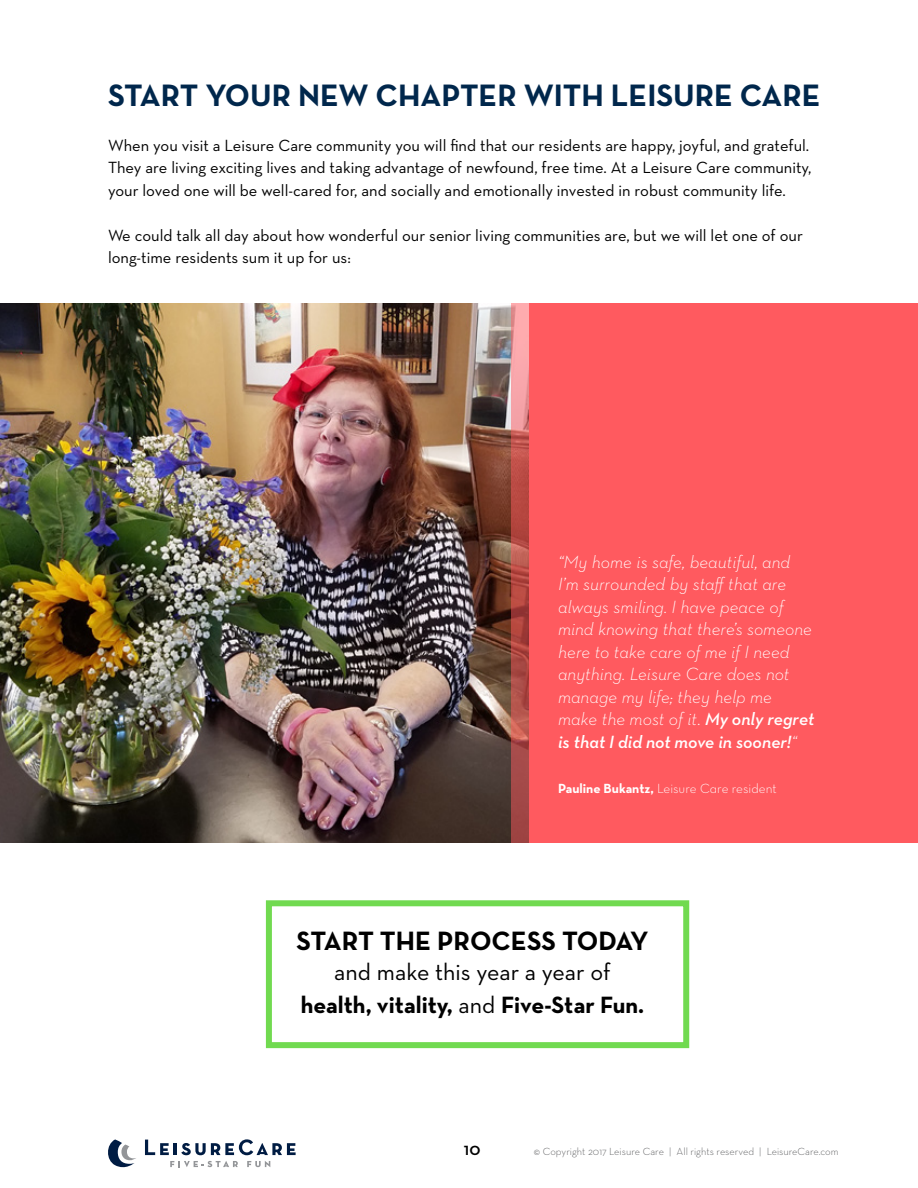
<style>
.page{position:relative;width:918px;height:1188px;background:#fff}
.page>*{position:absolute;margin:0;border:0;box-sizing:border-box;transform-origin:0 0}
.t1{font:700 31.5px "Neutraface Text";color:#00274c}
.t2{font:700 27px "Neutraface Text";color:#000}
.t3{font:700 24px/33px "Neutraface Text";color:#000;text-align:center}
.t4{font:italic 300 18px/22.5px "Neutraface Text";color:#fff}
.t5{font:18px "Neutraface Text Demi Italic Alt";color:#fff}
.t6{font:600 18px "Neutraface Text";color:#000}
.t7{font:16.5px/22.5px "Neutraface Text";color:#000}
.t8{font:13.5px "Neutraface Text Light Alt";color:#fff}
.t9{font:300 10.5px "Neutraface Text";color:#58595b}
.s1{font-family:"Neutraface Text Demi Italic Alt";font-weight:400;font-style:normal}
.s2{font-family:"Neutraface Text";font-weight:300;font-style:italic}
.s3{font-family:"Neutraface Text";font-weight:700}
.s4{font-weight:400}
</style>
<div class="page">
<svg style="left:108px;top:1139px;width:28px;height:28px"></svg>
<svg style="left:145px;top:1139px;width:151px;height:16px"></svg>
<svg style="left:170px;top:1161px;width:68px;height:6px"></svg>
<svg style="left:247px;top:1161px;width:23px;height:6px"></svg>
<div style="left:27px;top:303px;width:891px;height:540px;background:#ff5a5f"></div>
<img style="left:0;top:303px;width:511px;height:540px">
<svg style="left:511px;top:303px;width:18px;height:540px;background:#c0605c"></svg>
<div style="left:266px;top:900px;width:423px;height:148px;border:6px solid #71da50"></div>
<h1 class="t1" style="left:108px;top:75px;width:714px">START YOUR NEW CHAPTER WITH LEISURE CARE</h1>
<p class="t7" style="left:108px;top:133px;width:705px">When you visit a Leisure Care community you will find that our residents are happy, joyful, and grateful.<br>They are living exciting lives and taking advantage of newfound, free time. At a Leisure Care community, your loved one will be well-cared for, and socially and emotionally invested in robust community life.</p>
<p class="t7" style="left:108px;top:223px;width:696px">We could talk all day about how wonderful our senior living communities are, but we will let one of our long-time residents sum it up for us:</p>
<p class="t4" style="left:558px;top:550px;width:258px">“My home is safe, beautiful, and<br>I’m surrounded by staff that are always smiling. I have peace of mind knowing that there’s someone here to take care of me if I need anything. Leisure Care does not manage my life; they help me make the most of it. <span class="s1">My only regret</span></p>
<p class="t5" style="left:558px;top:730px;width:240px">is that I did not move in sooner!<span class="s2">“</span></p>
<p class="t8" style="left:558px;top:779px;width:220px"><span class="s3">Pauline Bukantz,</span> Leisure Care resident</p>
<h2 class="t2" style="left:296px;top:924px;width:354px">START THE PROCESS TODAY</h2>
<h3 class="t3" style="left:301px;top:956px;width:345px"><span class="s4">and make this year a year of </span>health, vitality, <span class="s4">and</span> Five-Star Fun.</h3>
<p class="t6" style="left:464px;top:1138px;width:18px">10</p>
<p class="t9" style="left:534px;top:1145px;width:306px">© Copyright 2017 Leisure Care | All rights reserved | LeisureCare.com</p>
</div>
